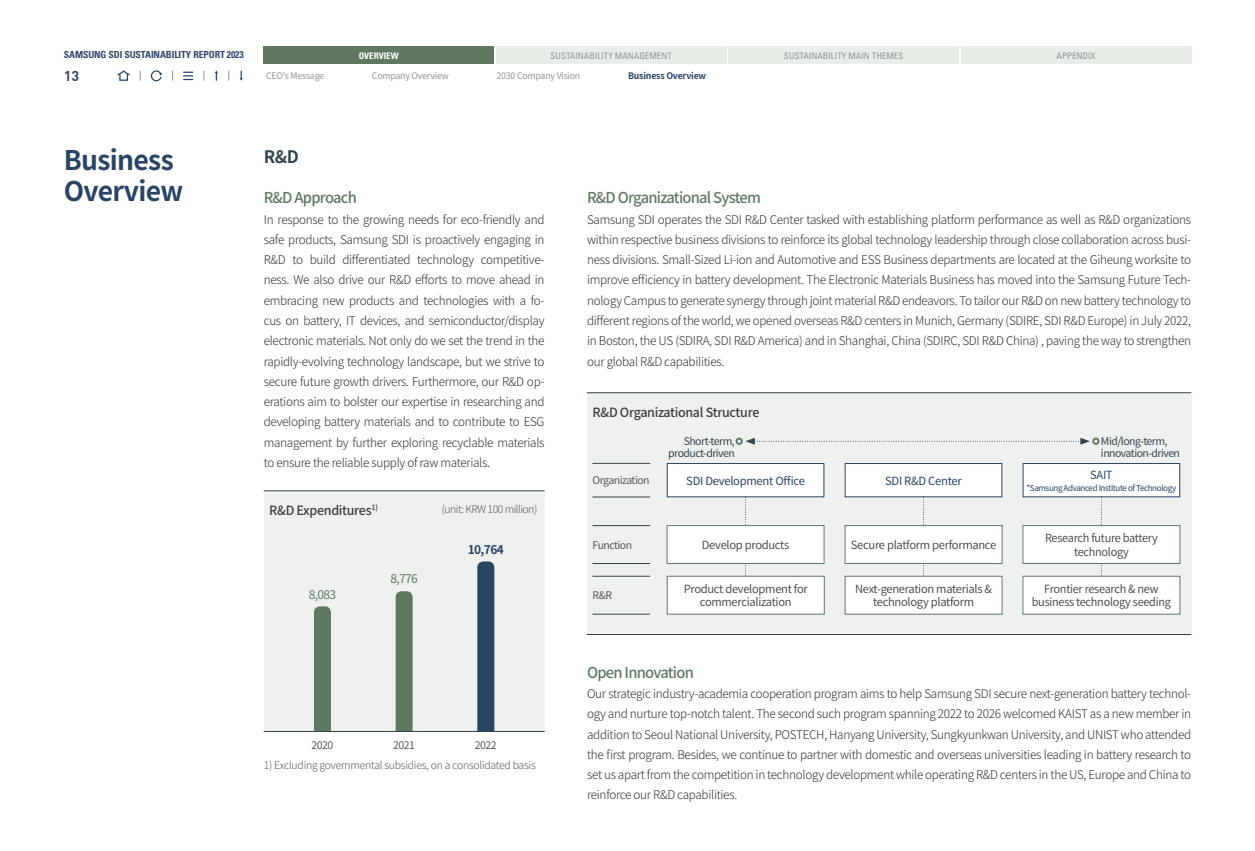
<style>
.page{position:relative;width:1255px;height:851px;background:#fff}
.page>*{position:absolute;margin:0;border:0;box-sizing:border-box;transform-origin:0 0}
.t1{font:700 27px/30px "Noto Sans CJ Kkr";letter-spacing:-.025em;color:#294464}
.t2{font:700 17.25px "Noto Sans CJ Kkr";color:#33444d}
.t3{font:500 15px "Noto Sans CJ Kkr";letter-spacing:-.05em;color:#5f7961}
.t4{font:700 14.25px "DIN Pro";color:#334a6a}
.t5{font:500 12.75px "Noto Sans CJ Kkr";letter-spacing:-.025em;color:#3e3e3f}
.t6{font:300 12px/20.2px "Noto Sans CJ Kkr";letter-spacing:-.025em;color:#312f30;text-align:justify}
.t7{font:12px "Noto Sans CJ Kkr";letter-spacing:-.05em;color:#5f7961}
.t8{font:700 12px "Noto Sans CJ Kkr";color:#294464}
.t9{font:600 11.25px/13.5px "Noto Sans CJ Kkr";letter-spacing:-.025em;color:#3e3e3f;text-align:center}
.t10{font:11.25px "Noto Sans CJ Kkr";letter-spacing:-.025em;color:#294464}
.t11{font:10.5px/12px "Noto Sans CJ Kkr";letter-spacing:-.05em;color:#33444d;text-align:right}
.t12{font:300 10.5px "Noto Sans CJ Kkr";letter-spacing:-.025em;color:#57585a}
.t13{font:10.5px "Noto Sans CJ Kkr";letter-spacing:-.05em;color:#57585a}
.t14{font:300 10.5px "Noto Sans CJ Kkr";letter-spacing:-.05em;color:#57585a}
.t15{font:700 condensed 9.75px "Univers LT Std";letter-spacing:-.01em;color:#334a6a}
.t16{font:condensed 9px "Univers LT Std";color:#939598}
.t17{font:9px "Noto Sans CJ Kkr";letter-spacing:-.025em;color:#939598}
.t18{font:700 9px "Noto Sans CJ Kkr";letter-spacing:-.025em;color:#294464}
.t19{font:700 condensed 9px "Univers LT Std";color:#fff}
.t20{font:8.25px "Noto Sans CJ Kkr";letter-spacing:-.05em;color:#294464}
</style>
<div class="page">
<div style="left:264px;top:47px;width:230px;height:17px;background:#5f7961"></div>
<div style="left:961px;top:47px;width:230px;height:17px;background:#e9ede8"></div>
<div style="left:496px;top:47px;width:230px;height:17px;background:#e9ede8"></div>
<div style="left:728px;top:47px;width:230px;height:17px;background:#e9ede8"></div>
<div style="left:119px;top:73px;width:9px;height:8px;border:1px solid #294464"></div>
<svg style="left:117px;top:70px;width:13px;height:7px"></svg>
<svg style="left:183px;top:72px;width:10px;height:8px"></svg>
<svg style="left:150px;top:70px;width:12px;height:12px"></svg>
<svg style="left:215px;top:71px;width:3px;height:10px"></svg>
<svg style="left:239px;top:71px;width:4px;height:10px"></svg>
<div style="left:264px;top:490px;width:280px;height:242px;background:#eff1ef"></div>
<div style="left:587px;top:392px;width:604px;height:243px;background:#eff1ef"></div>
<hr style="left:264px;top:490px;width:280px;height:1px;background:#33444d">
<hr style="left:587px;top:392px;width:603px;height:1px;background:#33444d">
<div style="left:314px;top:606px;width:17px;height:125px;background:#5f7961"></div>
<div style="left:395px;top:591px;width:17px;height:140px;background:#5f7961"></div>
<div style="left:477px;top:561px;width:17px;height:170px;background:#294464"></div>
<hr style="left:264px;top:731px;width:280px;height:1px;background:#33444d">
<hr style="left:587px;top:634px;width:603px;height:1px;background:#33444d">
<hr style="left:592px;top:463px;width:58px;height:1px;background:#33444d">
<hr style="left:592px;top:496px;width:58px;height:1px;background:#33444d">
<svg style="left:745px;top:497px;width:1px;height:79px"></svg>
<svg style="left:923px;top:497px;width:1px;height:79px"></svg>
<svg style="left:1100px;top:497px;width:2px;height:79px"></svg>
<hr style="left:592px;top:576px;width:58px;height:1px;background:#33444d">
<hr style="left:592px;top:613px;width:58px;height:1px;background:#33444d">
<div style="left:1022px;top:576px;width:157px;height:38px;background:#fff"></div>
<div style="left:1022px;top:576px;width:157px;height:38px;border:1px solid #5f7961"></div>
<div style="left:845px;top:576px;width:157px;height:38px;background:#fff"></div>
<div style="left:844px;top:576px;width:158px;height:38px;border:1px solid #5f7961"></div>
<div style="left:667px;top:576px;width:157px;height:38px;background:#fff"></div>
<div style="left:667px;top:576px;width:157px;height:38px;border:1px solid #5f7961"></div>
<hr style="left:592px;top:525px;width:58px;height:1px;background:#33444d">
<hr style="left:592px;top:563px;width:58px;height:1px;background:#33444d">
<div style="left:1022px;top:525px;width:157px;height:38px;background:#fff"></div>
<div style="left:1022px;top:525px;width:157px;height:38px;border:1px solid #5f7961"></div>
<div style="left:845px;top:525px;width:157px;height:38px;background:#fff"></div>
<div style="left:844px;top:525px;width:158px;height:38px;border:1px solid #5f7961"></div>
<div style="left:667px;top:525px;width:157px;height:38px;background:#fff"></div>
<div style="left:667px;top:525px;width:157px;height:38px;border:1px solid #5f7961"></div>
<div style="left:667px;top:463px;width:156px;height:33px;background:#fff"></div>
<div style="left:667px;top:463px;width:157px;height:34px;border:1px solid #294464"></div>
<div style="left:1023px;top:463px;width:156px;height:33px;background:#fff"></div>
<div style="left:1022px;top:463px;width:157px;height:34px;border:1px solid #294464"></div>
<div style="left:845px;top:463px;width:156px;height:33px;background:#fff"></div>
<div style="left:844px;top:463px;width:158px;height:34px;border:1px solid #294464"></div>
<div style="left:735px;top:437px;width:7px;height:8px;border:2px solid #5f7961;border-radius:50%"></div>
<svg style="left:736px;top:437px;width:360px;height:7px"></svg>
<div style="left:1092px;top:437px;width:7px;height:8px;border:2px solid #5f7961;border-radius:50%"></div>
<p class="t15" style="left:64px;top:49px;width:181px">SAMSUNG SDI SUSTAINABILITY REPORT 2023</p>
<p class="t4" style="left:64px;top:66px;width:17px">13</p>
<p class="t19" style="left:359px;top:50px;width:42px">OVERVIEW</p>
<p class="t16" style="left:550px;top:50px;width:123px">SUSTAINABILITY MANAGEMENT</p>
<p class="t16" style="left:784px;top:50px;width:121px">SUSTAINABILITY MAIN THEMES</p>
<p class="t16" style="left:1056px;top:50px;width:41px">APPENDIX</p>
<p class="t17" style="left:266px;top:70px;width:60px">CEO's Message</p>
<p class="t17" style="left:372px;top:70px;width:78px">Company Overview</p>
<p class="t17" style="left:496px;top:70px;width:85px">2030 Company Vision</p>
<p class="t18" style="left:628px;top:70px;width:80px">Business Overview</p>
<h1 class="t1" style="left:64px;top:146px;width:121px">Business<br>Overview</h1>
<h2 class="t2" style="left:264px;top:147px;width:37px">R&amp;D</h2>
<p class="t3" style="left:264px;top:189px;width:94px">R&amp;D Approach</p>
<p class="t6" style="left:264px;top:209px;width:282px">In response to the growing needs for eco-friendly and safe products, Samsung SDI is proactively engaging in R&amp;D to build differentiated technology competitive&shy;ness. We also drive our R&amp;D efforts to move ahead in embracing new products and technologies with a fo&shy;cus on battery, IT devices, and semiconductor/display electronic materials. Not only do we set the trend in the rapidly-evolving technology landscape, but we strive to secure future growth drivers. Furthermore, our R&amp;D op&shy;erations aim to bolster our expertise in researching and developing battery materials and to contribute to ESG management by further exploring recyclable materials to ensure the reliable supply of raw materials.</p>
<p class="t5" style="left:269px;top:502px;width:110px">R&amp;D Expenditures<sup>1)</sup></p>
<p class="t7" style="left:309px;top:588px;width:29px">8,083</p>
<p class="t7" style="left:390px;top:572px;width:29px">8,776</p>
<p class="t14" style="left:441px;top:503px;width:97px">(unit: KRW 100 million)</p>
<p class="t8" style="left:467px;top:543px;width:38px">10,764</p>
<p class="t13" style="left:311px;top:739px;width:23px">2020</p>
<p class="t13" style="left:393px;top:739px;width:23px">2021</p>
<p class="t13" style="left:475px;top:739px;width:23px">2022</p>
<p class="t12" style="left:264px;top:759px;width:273px">1) Excluding governmental subsidies, on a consolidated basis</p>
<p class="t3" style="left:587px;top:189px;width:175px">R&amp;D Organizational System</p>
<p class="t6" style="left:587px;top:209px;width:605px">Samsung SDI operates the SDI R&amp;D Center tasked with establishing platform performance as well as R&amp;D organizations within respective business divisions to reinforce its global technology leadership through close collaboration across busi&shy;ness divisions. Small-Sized Li-ion and Automotive and ESS Business departments are located at the Giheung worksite to improve efficiency in battery development. The Electronic Materials Business has moved into the Samsung Future Tech&shy;nology Campus to generate synergy through joint material R&amp;D endeavors. To tailor our R&amp;D on new battery technology to different regions of the world, we opened overseas R&amp;D centers in Munich, Germany (SDIRE, SDI R&amp;D Europe) in July 2022, in Boston, the US (SDIRA, SDI R&amp;D America) and in Shanghai, China (SDIRC, SDI R&amp;D China) , paving the way to strengthen our global R&amp;D capabilities.</p>
<p class="t5" style="left:592px;top:404px;width:168px">R&amp;D Organizational Structure</p>
<p class="t13" style="left:592px;top:474px;width:59px">Organization</p>
<p class="t11" style="left:668px;top:435px;width:68px">Short-term, product-driven</p>
<p class="t11" style="left:1100px;top:435px;width:81px;text-align:left">Mid/long-term, innovation-driven</p>
<p class="t10" style="left:686px;top:474px;width:120px">SDI Development Office</p>
<p class="t10" style="left:885px;top:474px;width:78px">SDI R&amp;D Center</p>
<p class="t10" style="left:1090px;top:468px;width:24px">SAIT</p>
<p class="t20" style="left:1026px;top:483px;width:151px">*Samsung Advanced Institute of Technology</p>
<p class="t13" style="left:592px;top:539px;width:41px">Function</p>
<p class="t9" style="left:1045px;top:531px;width:114px">Research future battery technology</p>
<p class="t9" style="left:702px;top:538px;width:89px">Develop products</p>
<p class="t9" style="left:850px;top:538px;width:147px">Secure platform performance</p>
<p class="t9" style="left:683px;top:582px;width:126px">Product development for commercialization</p>
<p class="t13" style="left:592px;top:589px;width:21px">R&amp;R</p>
<p class="t9" style="left:1031px;top:582px;width:141px">Frontier research &amp; new business technology seeding</p>
<p class="t9" style="left:855px;top:582px;width:138px">Next-generation materials &amp; technology platform</p>
<p class="t3" style="left:587px;top:663px;width:108px">Open Innovation</p>
<p class="t6" style="left:587px;top:683px;width:605px">Our strategic industry-academia cooperation program aims to help Samsung SDI secure next-generation battery technol&shy;ogy and nurture top-notch talent. The second such program spanning 2022 to 2026 welcomed KAIST as a new member in addition to Seoul National University, POSTECH, Hanyang University, Sungkyunkwan University, and UNIST who attended the first program. Besides, we continue to partner with domestic and overseas universities leading in battery research to set us apart from the competition in technology development while operating R&amp;D centers in the US, Europe and China to reinforce our R&amp;D capabilities.</p>
</div>
